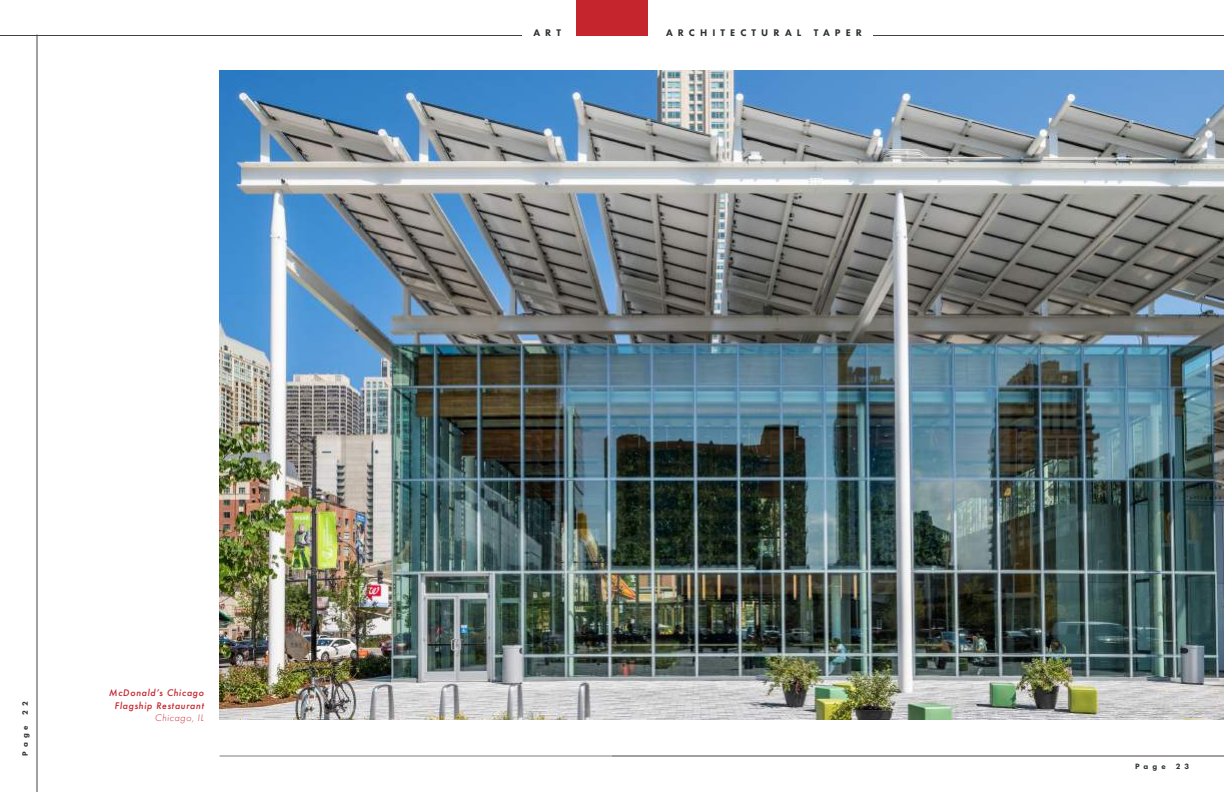
<style>
.page{position:relative;width:1224px;height:792px;background:#fff}
.page>*{position:absolute;margin:0;border:0;box-sizing:border-box;transform-origin:0 0}
.t1{font:italic 500 10px/12.5px "Futura PT";letter-spacing:.06em;color:#c5252c;text-align:center}
.t2{font:800 10px "Futura PT";letter-spacing:.51em;color:#2d3334}
.t3{font:italic 300 10px "Futura PT";letter-spacing:.055em;color:#c5252c}
.t4{font:800 8px "Futura PT";letter-spacing:.515em;color:#2d3334}
</style>
<div class="page">
<div style="left:576px;top:0;width:72px;height:36px;background:#c5252c"></div>
<hr style="left:37px;top:35px;width:1px;height:757px;background:#444041">
<hr style="left:612px;top:756px;width:612px;height:1px;background:#444041">
<hr style="left:873px;top:35px;width:351px;height:1px;background:#444041">
<hr style="left:0;top:35px;width:522px;height:1px;background:#444041">
<img style="left:219px;top:70px;width:1005px;height:650px">
<hr style="left:220px;top:756px;width:392px;height:1px;background:#7d7c7e">
<p class="t4" style="left:20px;top:756px;width:56px;rotate:-90deg">Page 22</p>
<p class="t1" style="left:109px;top:687px;width:96px">McDonald’s Chicago<br>Flagship Restaurant</p>
<p class="t3" style="left:155px;top:712px;width:50px">Chicago, IL</p>
<p class="t2" style="left:533px;top:26px;width:29px">ART</p>
<p class="t2" style="left:666px;top:26px;width:198px">ARCHITECTURAL TAPER</p>
<p class="t4" style="left:1135px;top:761px;width:56px">Page 23</p>
</div>
